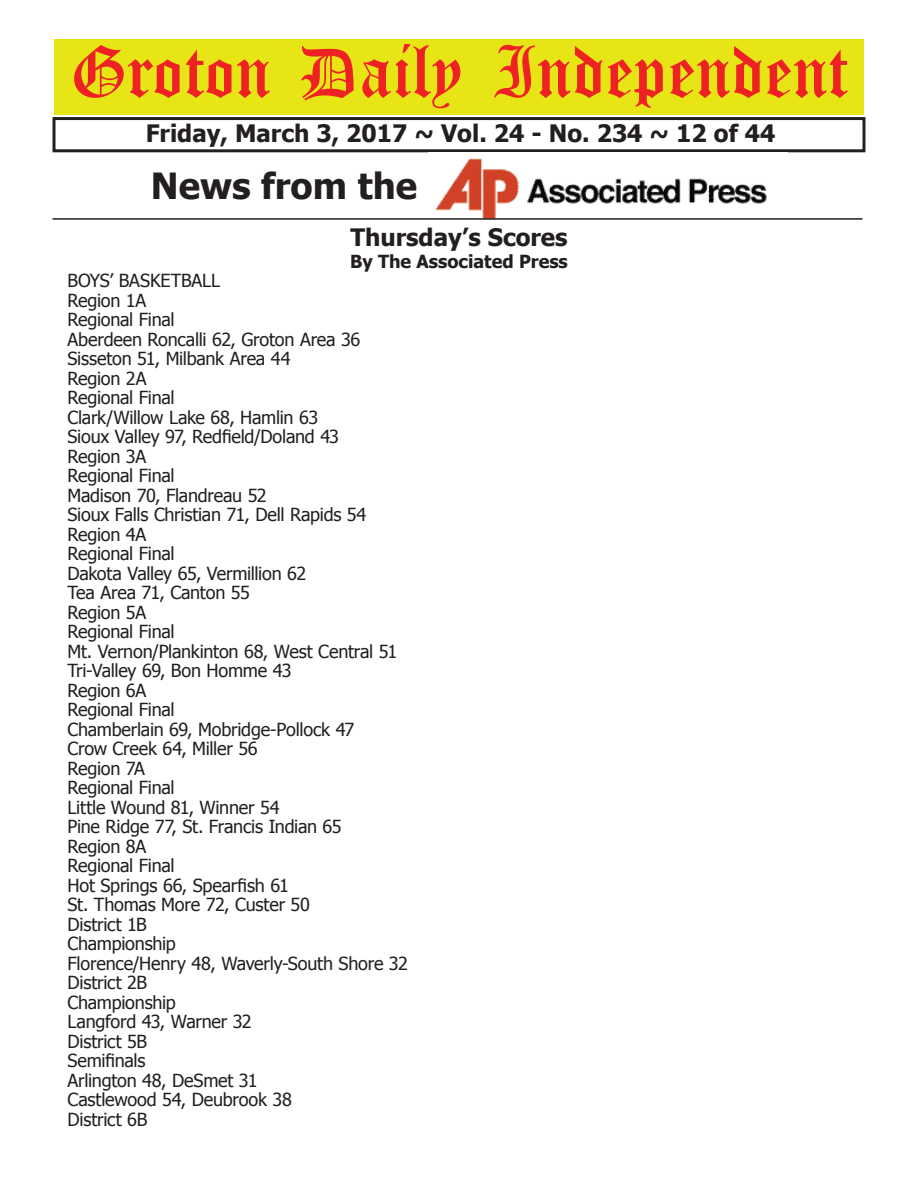
<style>
.page{position:relative;width:918px;height:1188px;background:#fff}
.page>*{position:absolute;margin:0;border:0;box-sizing:border-box;transform-origin:0 0}
.t1{font:54px "Old English Five";color:#ee2123}
.t2{font:700 36px "Tahoma";color:#231f20}
.t3{font:700 24px "Tahoma";color:#231f20}
.t4{font:18px/19.5px "Tahoma";letter-spacing:-.015em;color:#231f20}
.t5{font:700 18px "Tahoma";color:#231f20}
</style>
<div class="page">
<div style="left:52px;top:117px;width:814px;height:35px;border:3px solid #231f20"></div>
<div style="left:54px;top:40px;width:810px;height:75px;background:#e7e515"></div>
<img style="left:435px;top:158px;width:332px;height:60px">
<hr style="left:52px;top:218px;width:810px;height:2px;background:#231f20">
<h1 class="t1" style="left:70px;top:47px;width:779px">Groton Daily Independent</h1>
<h3 class="t3" style="left:146px;top:116px;width:631px">Friday, March 3, 2017 ~ Vol. 24 - No. 234 ~ 12 of 44</h3>
<h2 class="t2" style="left:151px;top:161px;width:268px">News from the</h2>
<h3 class="t3" style="left:350px;top:221px;width:219px">Thursday’s Scores</h3>
<p class="t5" style="left:350px;top:249px;width:219px">By The Associated Press</p>
<p class="t4" style="left:67px;top:270px;width:342px">BOYS’ BASKETBALL<br>Region 1A<br>Regional Final<br>Aberdeen Roncalli 62, Groton Area 36<br>Sisseton 51, Milbank Area 44<br>Region 2A<br>Regional Final<br>Clark/Willow Lake 68, Hamlin 63<br>Sioux Valley 97, Redfield/Doland 43<br>Region 3A<br>Regional Final<br>Madison 70, Flandreau 52<br>Sioux Falls Christian 71, Dell Rapids 54<br>Region 4A<br>Regional Final<br>Dakota Valley 65, Vermillion 62<br>Tea Area 71, Canton 55<br>Region 5A<br>Regional Final<br>Mt. Vernon/Plankinton 68, West Central 51<br>Tri-Valley 69, Bon Homme 43<br>Region 6A<br>Regional Final<br>Chamberlain 69, Mobridge-Pollock 47<br>Crow Creek 64, Miller 56<br>Region 7A<br>Regional Final<br>Little Wound 81, Winner 54<br>Pine Ridge 77, St. Francis Indian 65<br>Region 8A<br>Regional Final<br>Hot Springs 66, Spearfish 61<br>St. Thomas More 72, Custer 50<br>District 1B<br>Championship<br>Florence/Henry 48, Waverly-South Shore 32<br>District 2B<br>Championship<br>Langford 43, Warner 32<br>District 5B<br>Semifinals<br>Arlington 48, DeSmet 31<br>Castlewood 54, Deubrook 38<br>District 6B</p>
</div>
